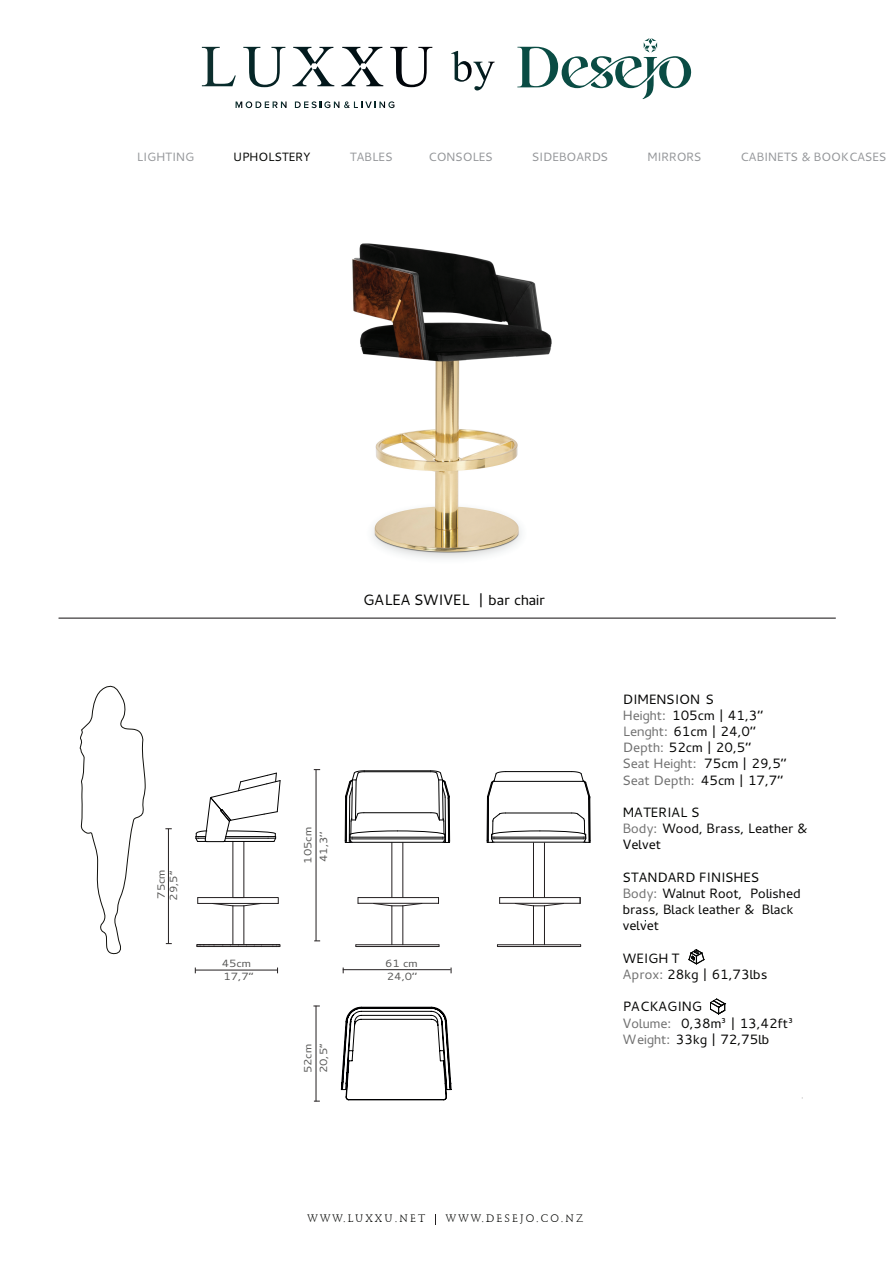
<style>
.page{position:relative;width:893px;height:1263px;background:#fff}
.page>*{position:absolute;margin:0;border:0;box-sizing:border-box;transform-origin:0 0}
.t1{font:15px "Cantarell";color:#050504}
.t2{font:13.5px/16.2px "Cantarell";color:#050504}
.t3{font:12px "Cantarell";color:#949699}
.t4{font:12px "Cantarell";color:#040503}
.t5{font:10.5px/12.6px "Cantarell";color:#575756;scale:1.11 1}
.t6{font:10.5px "Schneidler BT";letter-spacing:.2em;color:#040503}
.s1{color:#707070}
.s2{color:#040503}
</style>
<div class="page">
<img style="left:271px;top:243px;width:330px;height:375px">
<hr style="left:244px;top:841px;width:1px;height:56px;background:#231f20">
<svg style="left:277px;top:897px;width:2px;height:7px"></svg>
<hr style="left:244px;top:906px;width:1px;height:39px;background:#231f20">
<hr style="left:233px;top:906px;width:1px;height:39px;background:#231f20">
<hr style="left:233px;top:841px;width:1px;height:56px;background:#231f20">
<svg style="left:196px;top:944px;width:84px;height:3px"></svg>
<hr style="left:392px;top:906px;width:1px;height:39px;background:#231f20">
<hr style="left:392px;top:843px;width:1px;height:54px;background:#231f20">
<hr style="left:403px;top:906px;width:1px;height:39px;background:#231f20">
<hr style="left:403px;top:843px;width:1px;height:54px;background:#231f20">
<hr style="left:356px;top:944px;width:83px;height:1px;background:#231f20">
<hr style="left:356px;top:946px;width:83px;height:1px;background:#231f20">
<hr style="left:358px;top:897px;width:80px;height:1px;background:#231f20">
<hr style="left:358px;top:903px;width:80px;height:1px;background:#231f20">
<svg style="left:373px;top:903px;width:48px;height:3px"></svg>
<hr style="left:198px;top:897px;width:79px;height:1px;background:#231f20">
<hr style="left:198px;top:903px;width:80px;height:1px;background:#231f20">
<svg style="left:212px;top:897px;width:50px;height:9px"></svg>
<svg style="left:341px;top:1007px;width:110px;height:93px"></svg>
<hr style="left:59px;top:618px;width:777px;height:1px;background:#231f20">
<hr style="left:168px;top:829px;width:1px;height:114px;background:#231f20">
<hr style="left:195px;top:970px;width:83px;height:1px;background:#231f20">
<hr style="left:343px;top:969px;width:108px;height:1px;background:#231f20">
<hr style="left:316px;top:770px;width:1px;height:171px;background:#231f20">
<svg style="left:80px;top:685px;width:65px;height:269px"></svg>
<svg style="left:689px;top:950px;width:16px;height:14px"></svg>
<svg style="left:710px;top:999px;width:16px;height:16px"></svg>
<hr style="left:506px;top:771px;width:65px;height:1px;background:#000001">
<hr style="left:589px;top:799px;width:1px;height:41px;background:#000001">
<svg style="left:571px;top:771px;width:19px;height:28px"></svg>
<hr style="left:488px;top:798px;width:1px;height:42px;background:#000001">
<hr style="left:588px;top:798px;width:1px;height:42px;background:#000001">
<svg style="left:487px;top:771px;width:19px;height:27px"></svg>
<hr style="left:487px;top:798px;width:1px;height:42px;background:#000001">
<hr style="left:493px;top:781px;width:91px;height:1px;background:#000001">
<hr style="left:316px;top:1006px;width:1px;height:95px;background:#231f20">
<svg style="left:579px;top:897px;width:2px;height:7px"></svg>
<hr style="left:533px;top:906px;width:1px;height:39px;background:#231f20">
<hr style="left:533px;top:843px;width:1px;height:54px;background:#231f20">
<hr style="left:544px;top:906px;width:1px;height:39px;background:#231f20">
<hr style="left:544px;top:843px;width:1px;height:54px;background:#231f20">
<hr style="left:498px;top:944px;width:82px;height:1px;background:#231f20">
<hr style="left:498px;top:946px;width:82px;height:1px;background:#231f20">
<hr style="left:500px;top:897px;width:80px;height:1px;background:#231f20">
<hr style="left:500px;top:903px;width:80px;height:1px;background:#231f20">
<svg style="left:516px;top:903px;width:47px;height:3px"></svg>
<svg style="left:195px;top:773px;width:86px;height:69px"></svg>
<svg style="left:345px;top:770px;width:105px;height:73px"></svg>
<svg style="left:487px;top:813px;width:103px;height:30px"></svg>
<svg style="left:202px;top:47px;width:230px;height:40px"></svg>
<svg style="left:236px;top:101px;width:51px;height:7px"></svg>
<svg style="left:295px;top:101px;width:99px;height:7px"></svg>
<svg style="left:517px;top:38px;width:175px;height:61px"></svg>
<svg style="left:451px;top:51px;width:44px;height:39px"></svg>
<p class="t3" style="left:137px;top:148px;width:59px">LIGHTING</p>
<p class="t4" style="left:234px;top:148px;width:78px">UPHOLSTERY</p>
<p class="t3" style="left:350px;top:148px;width:44px">TABLES</p>
<p class="t3" style="left:429px;top:148px;width:66px">CONSOLES</p>
<p class="t3" style="left:532px;top:148px;width:77px">SIDEBOARDS</p>
<p class="t3" style="left:647px;top:148px;width:55px">MIRRORS</p>
<p class="t3" style="left:741px;top:148px;width:147px">CABINETS &amp; BOOKCASES</p>
<p class="t1" style="left:363px;top:589px;width:183px">GALEA SWIVEL | bar chair</p>
<p class="t5" style="left:154px;top:901px;width:30px;rotate:-90deg">75cm<br>29,5’’</p>
<p class="t5" style="left:300px;top:864px;width:35px;line-height:15.6px;rotate:-90deg">105cm<br>41,3’’</p>
<p class="t5" style="left:222px;top:957px;width:30px">45cm<br>17,7’’</p>
<p class="t5" style="left:385px;top:957px;width:31px">61 cm<br>24,0’’</p>
<p class="t5" style="left:300px;top:1073px;width:29px;line-height:15.6px;rotate:-90deg">52cm<br>20,5’’</p>
<p class="t2" style="left:623px;top:690px;width:166px">DIMENSION S<br><span class="s1">Height:</span> 105cm | 41,3’’<br><span class="s1">Lenght:</span> 61cm | 24,0’’<br><span class="s1">Depth:</span> 52cm | 20,5’’<br><span class="s1">Seat Height:</span> 75cm | 29,5’’<br><span class="s1">Seat Depth:</span> 45cm | 17,7’’</p>
<p class="t2" style="left:623px;top:803px;width:186px"><span class="s2">MATERIAL S<br></span><span class="s1">Body:</span> Wood, Brass, Leather &amp;<br>Velvet</p>
<p class="t2" style="left:623px;top:868px;width:180px"><span class="s2">STANDARD FINISHES<br></span><span class="s1">Body:</span> Walnut Root, Polished brass, Black leather &amp; Black velvet</p>
<p class="t2" style="left:623px;top:949px;width:146px">WEIGH T<br><span class="s1">Aprox:</span> 28kg | 61,73lbs</p>
<p class="t2" style="left:623px;top:998px;width:172px">PACKAGING<br><span class="s1">Volume:</span> 0,38m³ | 13,42ft³<br><span class="s1">Weight:</span> 33kg | 72,75lb</p>
<p class="t6" style="left:308px;top:1212px;width:119px">WWW.LUXXU.NET</p>
<p class="t6" style="left:446px;top:1212px;width:139px">WWW.DESEJO.CO.NZ</p>
</div>
